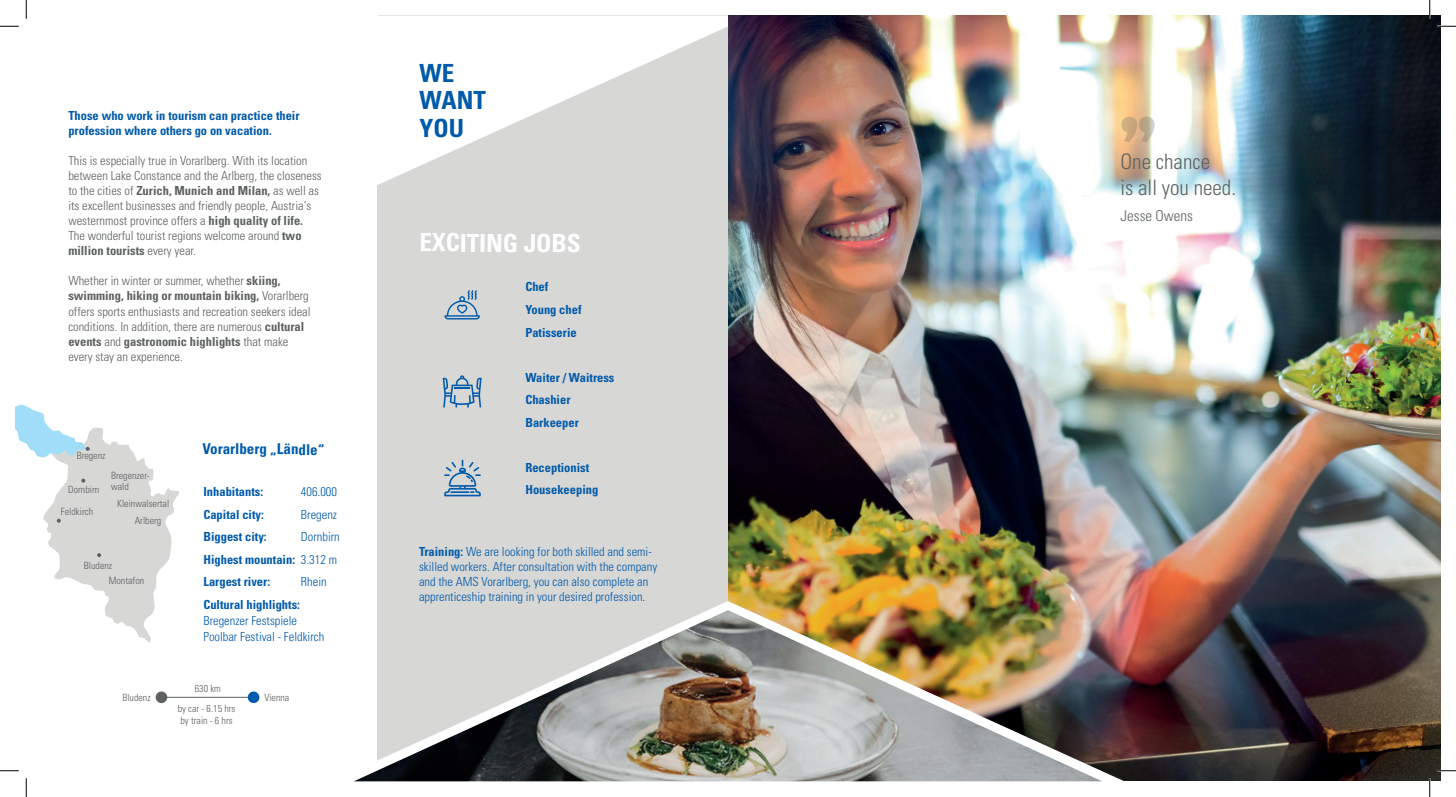
<style>
.page{position:relative;width:1456px;height:797px;background:#fff}
.page>*{position:absolute;margin:0;border:0;box-sizing:border-box;transform-origin:0 0}
.t1{font:700 condensed 25px "Univers LT Std";letter-spacing:-.01em;color:#fff}
.t2{font:700 condensed 25px/27.5px "Univers LT Std";color:#015aaa}
.t3{font:300 condensed 21.25px/26.2px "Univers LT Std";color:#5d6363}
.t4{font:700 condensed 15px "Univers LT Std";letter-spacing:-.01em;color:#015aaa}
.t5{font:300 condensed 15px "Univers LT Std";color:#5d6363}
.t6{font:300 condensed 12.5px/15px "Univers LT Std";color:#5d6161}
.t7{font:700 condensed 12.5px/22.5px "Univers LT Std";color:#015aaa}
.t8{font:300 condensed 12.5px/15px "Univers LT Std";color:#015aaa}
.t9{font:300 condensed 10px/15px "Univers LT Std";color:#5d6161}
.s1{font-weight:700}
.s2{font-weight:300}
</style>
<div class="page">
<img style="left:728px;top:16px;width:712px;height:764px">
<div style="left:377px;top:16px;width:351px;height:765px;background:#d7d7d5"></div>
<svg style="left:443px;top:375px;width:39px;height:32px"></svg>
<svg style="left:444px;top:290px;width:36px;height:29px"></svg>
<svg style="left:16px;top:404px;width:163px;height:239px"></svg>
<img style="left:709px;top:601px;width:393px;height:9px">
<svg style="left:377px;top:16px;width:351px;height:169px;fill:#fff"></svg>
<hr style="left:163px;top:697px;width:90px;height:1px;background:#5d6161">
<div style="left:156px;top:691px;width:11px;height:12px;background:#5d6161;border-radius:50%"></div>
<div style="left:248px;top:691px;width:11px;height:12px;background:#015aaa;border-radius:50%"></div>
<svg style="left:1121px;top:117px;width:33px;height:26px"></svg>
<svg style="left:444px;top:459px;width:37px;height:37px"></svg>
<svg style="left:1102px;top:770px;width:22px;height:11px"></svg>
<img style="left:354px;top:610px;width:748px;height:171px">
<div style="left:373px;top:16px;width:5px;height:168px;background:#fff"></div>
<svg style="left:0;top:25px;width:19px;height:2px"></svg>
<svg style="left:1437px;top:25px;width:19px;height:2px"></svg>
<svg style="left:0;top:770px;width:19px;height:1px"></svg>
<svg style="left:1437px;top:770px;width:19px;height:1px"></svg>
<svg style="left:25px;top:0;width:2px;height:19px"></svg>
<svg style="left:25px;top:778px;width:2px;height:19px"></svg>
<svg style="left:1429px;top:0;width:1px;height:19px"></svg>
<svg style="left:1429px;top:778px;width:1px;height:19px"></svg>
<p class="t7" style="left:68px;top:108px;width:233px;line-height:15px">Those who work in tourism can practice their profession where others go on vacation.</p>
<p class="t6" style="left:68px;top:153px;width:255px">This is especially true in Vorarlberg. With its location between Lake Constance and the Arlberg, the closeness to the cities of <span class="s1">Zurich, Munich and Milan,</span> as well as its excellent businesses and friendly people, Austria‘s westernmost province offers a <span class="s1">high quality of life.<br></span>The wonderful tourist regions welcome around <span class="s1">two million tourists</span> every year.</p>
<p class="t6" style="left:68px;top:273px;width:244px">Whether in winter or summer, whether <span class="s1">skiing, swimming, hiking or mountain biking,</span> Vorarlberg offers sports enthusiasts and recreation seekers ideal conditions. In addition, there are numerous <span class="s1">cultural events</span> and <span class="s1">gastronomic highlights</span> that make every stay an experience.</p>
<p class="t9" style="left:77px;top:448px;width:30px">Bregenz</p>
<p class="t9" style="left:68px;top:468px;width:83px;line-height:13.9px;text-indent:43px">Bregenzer-<br>Dornbirn wald</p>
<p class="t9" style="left:61px;top:504px;width:34px">Feldkirch</p>
<p class="t9" style="left:117px;top:496px;width:54px">Kleinwalsertal</p>
<p class="t9" style="left:135px;top:513px;width:28px">Arlberg</p>
<p class="t9" style="left:109px;top:558px;width:37px;text-indent:-25px">Bludenz<br>Montafon</p>
<p class="t4" style="left:202px;top:439px;width:124px">Vorarlberg „Ländle“</p>
<p class="t7" style="left:203px;top:480px;width:61px">Inhabitants:</p>
<p class="t8" style="left:301px;top:484px;width:38px">406.000</p>
<p class="t7" style="left:203px;top:503px;width:62px">Capital city:</p>
<p class="t8" style="left:301px;top:507px;width:38px">Bregenz</p>
<p class="t7" style="left:203px;top:525px;width:65px">Biggest city:</p>
<p class="t7" style="left:203px;top:525px;width:138px;text-indent:98px"><span class="s2">Dornbirn<br></span>Highest mountain: <span class="s2">3.312 m<br></span>Largest river:</p>
<p class="t8" style="left:301px;top:574px;width:27px">Rhein</p>
<p class="t7" style="left:203px;top:593px;width:98px">Cultural highlights:</p>
<p class="t8" style="left:203px;top:612px;width:122px;line-height:16.2px">Bregenzer Festspiele<br>Poolbar Festival - Feldkirch</p>
<p class="t9" style="left:122px;top:690px;width:30px">Bludenz</p>
<p class="t9" style="left:195px;top:681px;width:28px">630 km</p>
<p class="t9" style="left:178px;top:702px;width:59px;line-height:12px">by car - 6.15 hrs by train - 6 hrs</p>
<p class="t9" style="left:264px;top:690px;width:26px">Vienna</p>
<h1 class="t2" style="left:420px;top:59px;width:68px">WE<br>WANT<br>YOU</h1>
<h1 class="t1" style="left:419px;top:227px;width:163px">EXCITING JOBS</h1>
<p class="t7" style="left:525px;top:276px;width:58px">Chef<br>Young chef<br>Patisserie</p>
<p class="t7" style="left:525px;top:366px;width:91px">Waiter / Waitress<br>Chashier<br>Barkeeper</p>
<p class="t7" style="left:525px;top:456px;width:74px">Receptionist<br>Housekeeping</p>
<p class="t8" style="left:419px;top:544px;width:240px"><span class="s1">Training:</span> We are looking for both skilled and semi&shy;skilled workers. After consultation with the company and the AMS Vorarlberg, you can also complete an apprenticeship training in your desired profession.</p>
<h2 class="t3" style="left:1120px;top:148px;width:117px">One chance<br>is all you need.</h2>
<p class="t5" style="left:1120px;top:207px;width:74px">Jesse Owens</p>
</div>
